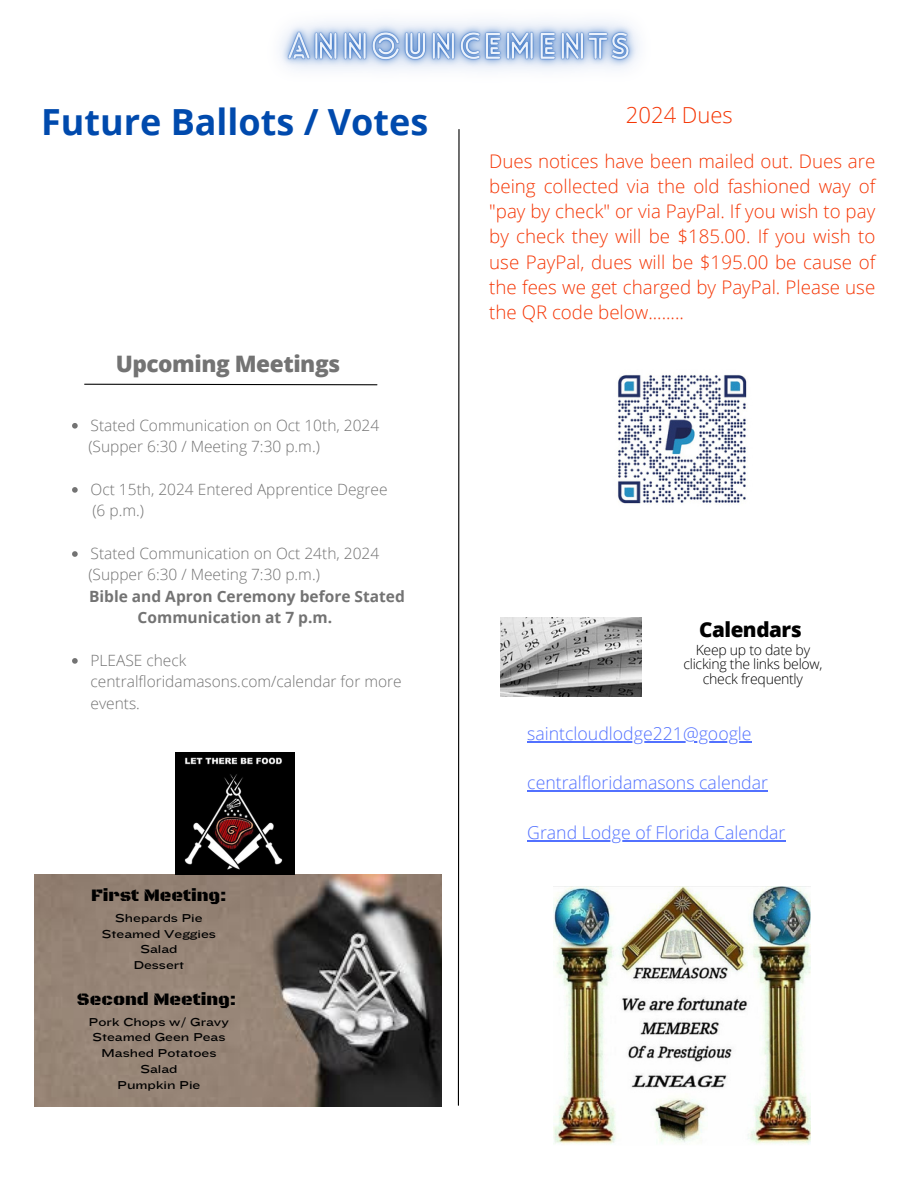
<style>
.page{position:relative;width:918px;height:1188px;background:#fff}
.page>*{position:absolute;margin:0;border:0;box-sizing:border-box;transform-origin:0 0}
.t1{font:700 36px "Open Sans";color:#004aad}
.t2{font:800 22.65px "Open Sans";letter-spacing:-.02em;color:#737373}
.t3{font:300 22.05px "Open Sans";color:#f53605}
.t4{font:800 20.55px "Open Sans";letter-spacing:-.02em;color:#000}
.t5{font:300 18.75px/25.3px "Open Sans";color:#f53605;text-align:justify}
.t6{font:17.85px "Black Ops One";color:#000}
.t7{font:300 17.7px "Open Sans";color:#5271ff}
.t8{font:300 15.45px/21.3px "Open Sans";color:#737373}
.t9{font:700 15.45px "Open Sans";color:#737373}
.t10{font:300 14.1px/14.7px "Open Sans";letter-spacing:-.02em;color:#000;text-align:center}
.t11{font:11.85px "Knockout 34";color:#000}
</style>
<div class="page">
<svg style="left:84px;top:383px;width:294px;height:3px"></svg>
<svg style="left:72px;top:423px;width:6px;height:6px"></svg>
<svg style="left:72px;top:487px;width:6px;height:6px"></svg>
<svg style="left:72px;top:551px;width:6px;height:6px"></svg>
<svg style="left:72px;top:658px;width:6px;height:6px"></svg>
<img style="left:618px;top:375px;width:129px;height:129px">
<img style="left:500px;top:618px;width:142px;height:78px">
<svg style="left:457px;top:129px;width:3px;height:977px"></svg>
<img style="left:35px;top:875px;width:406px;height:231px">
<img style="left:175px;top:753px;width:119px;height:121px">
<img style="left:554px;top:887px;width:256px;height:257px">
<hr style="left:527px;top:741px;width:225px;height:1px;background:#5271ff">
<hr style="left:527px;top:791px;width:241px;height:1px;background:#5271ff">
<hr style="left:527px;top:840px;width:258px;height:1px;background:#5271ff">
<img style="left:280px;top:21px;width:359px;height:50px">
<h6 class="t1" style="left:41px;top:97px;width:389px">Future Ballots / Votes</h6>
<p class="t3" style="left:626px;top:99px;width:108px">2024 Dues</p>
<h5 class="t5" style="left:489px;top:148px;width:388px">Dues notices have been mailed out. Dues are being collected via the old fashioned way of "pay by check" or via PayPal. If you wish to pay by check they will be $185.00. If you wish to use PayPal, dues will be $195.00 be cause of the fees we get charged by PayPal. Please use the QR code below........</h5>
<h2 class="t2" style="left:116px;top:348px;width:226px">Upcoming Meetings</h2>
<p class="t8" style="left:91px;top:414px;width:290px">Stated Communication on Oct 10th, 2024</p>
<p class="t8" style="left:88px;top:436px;width:233px">(Supper 6:30 / Meeting 7:30 p.m.)</p>
<h6 class="t8" style="left:91px;top:478px;width:299px">Oct 15th, 2024 Entered Apprentice Degree</h6>
<p class="t8" style="left:92px;top:500px;width:53px">(6 p.m.)</p>
<h6 class="t8" style="left:91px;top:542px;width:290px">Stated Communication on Oct 24th, 2024</h6>
<p class="t8" style="left:88px;top:564px;width:233px">(Supper 6:30 / Meeting 7:30 p.m.)</p>
<p class="t9" style="left:89px;top:585px;width:317px">Bible and Apron Ceremony before Stated</p>
<p class="t9" style="left:138px;top:607px;width:196px">Communication at 7 p.m.</p>
<h6 class="t8" style="left:91px;top:649px;width:313px">PLEASE check centralfloridamasons.com/calendar for more events.</h6>
<p class="t6" style="left:91px;top:885px;width:137px">First Meeting:</p>
<p class="t11" style="left:115px;top:910px;width:89px">Shepards Pie</p>
<p class="t11" style="left:102px;top:926px;width:116px">Steamed Veggies</p>
<p class="t11" style="left:141px;top:942px;width:38px">Salad</p>
<p class="t11" style="left:134px;top:958px;width:52px">Dessert</p>
<p class="t6" style="left:77px;top:989px;width:161px">Second Meeting:</p>
<h4 class="t11" style="left:89px;top:1014px;width:142px">Pork Chops w/ Gravy</h4>
<h5 class="t11" style="left:93px;top:1030px;width:134px">Steamed Geen Peas</h5>
<p class="t11" style="left:102px;top:1046px;width:116px">Mashed Potatoes</p>
<p class="t11" style="left:141px;top:1062px;width:38px">Salad</p>
<p class="t11" style="left:118px;top:1078px;width:84px">Pumpkin Pie</p>
<p class="t4" style="left:699px;top:615px;width:104px">Calendars</p>
<p class="t10" style="left:683px;top:642px;width:140px">Keep up to date by clicking the links below,</p>
<p class="t10" style="left:703px;top:671px;width:102px">check frequently</p>
<h5 class="t7" style="left:527px;top:721px;width:226px">saintcloudlodge221@google</h5>
<h5 class="t7" style="left:527px;top:771px;width:242px">centralfloridamasons calendar</h5>
<p class="t7" style="left:527px;top:820px;width:260px">Grand Lodge of Florida Calendar</p>
</div>
